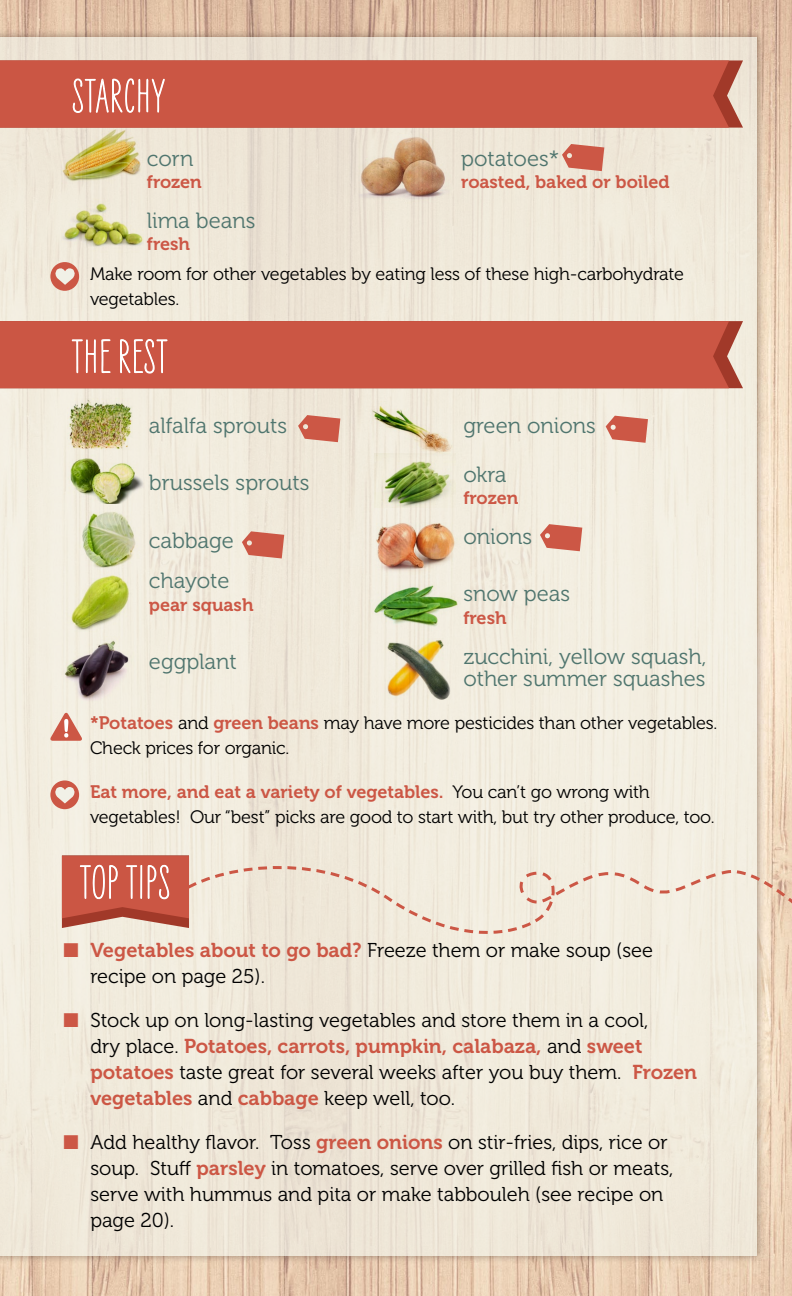
<style>
.page{position:relative;width:792px;height:1296px;background:#fff}
.page>*{position:absolute;margin:0;border:0;box-sizing:border-box;transform-origin:0 0}
.t1{font:22px/40px "Museo 300";color:#4f756e}
.t2{font:20px/26px "Museo 300";color:#000}
.t3{font:20px "Museo 700";color:#cc5745}
.t4{font:18px/24.8px "Museo 300";letter-spacing:-.01em;color:#000}
.t5{font:18px "Museo 700";color:#cc5745}
.s1{font-family:"Museo 700";color:#cc5745}
.s2{font-family:"Museo 300";color:#000}
.s3{color:#cc5745}
</style>
<div class="page">
<img style="left:0;top:0;width:792px;height:1296px">
<div style="left:0;top:30px;width:765px;height:1234px;background:#59453a;opacity:.75"></div>
<div style="left:0;top:37px;width:757px;height:1219px;background:#f1eadc"></div>
<div style="left:0;top:60px;width:729px;height:68px;background:#cb5644"></div>
<div style="left:0;top:321px;width:729px;height:67px;background:#cb5644"></div>
<svg style="left:73px;top:71px;width:92px;height:64px;background:#d37565"></svg>
<svg style="left:71px;top:339px;width:40px;height:35px"></svg>
<svg style="left:119px;top:338px;width:49px;height:48px;background:#d47465"></svg>
<svg style="left:242px;top:531px;width:42px;height:27px"></svg>
<svg style="left:606px;top:416px;width:42px;height:27px"></svg>
<svg style="left:540px;top:524px;width:42px;height:27px"></svg>
<svg style="left:562px;top:144px;width:42px;height:27px"></svg>
<img style="left:62px;top:130px;width:81px;height:54px">
<img style="left:70px;top:450px;width:73px;height:54px">
<img style="left:69px;top:399px;width:63px;height:51px">
<img style="left:63px;top:199px;width:80px;height:54px">
<img style="left:82px;top:507px;width:53px;height:56px">
<img style="left:71px;top:563px;width:58px;height:69px">
<img style="left:65px;top:640px;width:64px;height:61px">
<img style="left:372px;top:402px;width:80px;height:52px">
<img style="left:369px;top:584px;width:89px;height:47px">
<img style="left:387px;top:640px;width:63px;height:60px">
<img style="left:351px;top:134px;width:104px;height:70px">
<img style="left:365px;top:500px;width:90px;height:75px">
<img style="left:374px;top:454px;width:81px;height:54px">
<svg style="left:298px;top:415px;width:42px;height:27px"></svg>
<svg style="left:62px;top:847px;width:730px;height:94px"></svg>
<svg style="left:50px;top:712px;width:32px;height:29px"></svg>
<svg style="left:50px;top:262px;width:29px;height:29px"></svg>
<svg style="left:53px;top:266px;width:24px;height:19px"></svg>
<svg style="left:50px;top:780px;width:29px;height:29px"></svg>
<svg style="left:53px;top:785px;width:24px;height:19px"></svg>
<p class="t1" style="left:147px;top:139px;width:48px">corn</p>
<p class="t5" style="left:147px;top:172px;width:56px">frozen</p>
<p class="t1" style="left:147px;top:201px;width:110px">lima beans</p>
<p class="t5" style="left:147px;top:234px;width:45px">fresh</p>
<p class="t1" style="left:461px;top:139px;width:100px">potatoes*</p>
<p class="t5" style="left:461px;top:172px;width:210px">roasted, baked or boiled</p>
<p class="t4" style="left:90px;top:262px;width:595px">Make room for other vegetables by eating less of these high-carbohydrate vegetables.</p>
<p class="t1" style="left:149px;top:405px;width:140px">alfalfa sprouts</p>
<p class="t1" style="left:149px;top:463px;width:162px">brussels sprouts</p>
<p class="t1" style="left:149px;top:521px;width:87px">cabbage chayote</p>
<p class="t5" style="left:149px;top:594px;width:106px">pear squash</p>
<p class="t1" style="left:149px;top:641px;width:90px">eggplant</p>
<p class="t1" style="left:463px;top:405px;width:134px">green onions</p>
<p class="t1" style="left:463px;top:454px;width:45px">okra</p>
<p class="t5" style="left:463px;top:487px;width:56px">frozen</p>
<p class="t1" style="left:463px;top:516px;width:70px">onions</p>
<p class="t1" style="left:463px;top:574px;width:108px">snow peas</p>
<p class="t5" style="left:463px;top:607px;width:45px">fresh</p>
<p class="t1" style="left:463px;top:645px;width:245px;line-height:22px">zucchini, yellow squash, other summer squashes</p>
<p class="t4" style="left:90px;top:711px;width:629px"><span class="s1">*Potatoes</span> and <span class="s1">green beans</span> may have more pesticides than other vegetables.<br>Check prices for organic.</p>
<p class="t5" style="left:90px;top:782px;width:561px">Eat more, and eat a variety of vegetables. <span class="s2">You can’t go wrong with</span></p>
<p class="t4" style="left:90px;top:805px;width:626px">vegetables! Our “best” picks are good to start with, but try other produce, too.</p>
<p class="t2" style="left:90px;top:937px;width:564px;text-indent:-27px"><span class="s3">■</span> <span class="s1">Vegetables about to go bad?</span> Freeze them or make soup (see recipe on page 25).</p>
<p class="t2" style="left:63px;top:1007px;width:587px"><span class="s3">■</span> Stock up on long-lasting vegetables and store them in a cool,</p>
<p class="t3" style="left:90px;top:1035px;width:554px"><span class="s2">dry place.</span> Potatoes, carrots, pumpkin, calabaza, <span class="s2">and</span> sweet</p>
<p class="t2" style="left:90px;top:1059px;width:608px"><span class="s1">potatoes</span> taste great for several weeks after you buy them. <span class="s1">Frozen</span></p>
<p class="t3" style="left:90px;top:1087px;width:366px">vegetables <span class="s2">and</span> cabbage <span class="s2">keep well, too.</span></p>
<p class="t2" style="left:90px;top:1129px;width:585px;text-indent:-27px"><span class="s3">■</span> Add healthy flavor. Toss <span class="s1">green onions</span> on stir-fries, dips, rice or soup. Stuff <span class="s1">parsley</span> in tomatoes, serve over grilled fish or meats, serve with hummus and pita or make tabbouleh (see recipe on page 20).</p>
</div>
